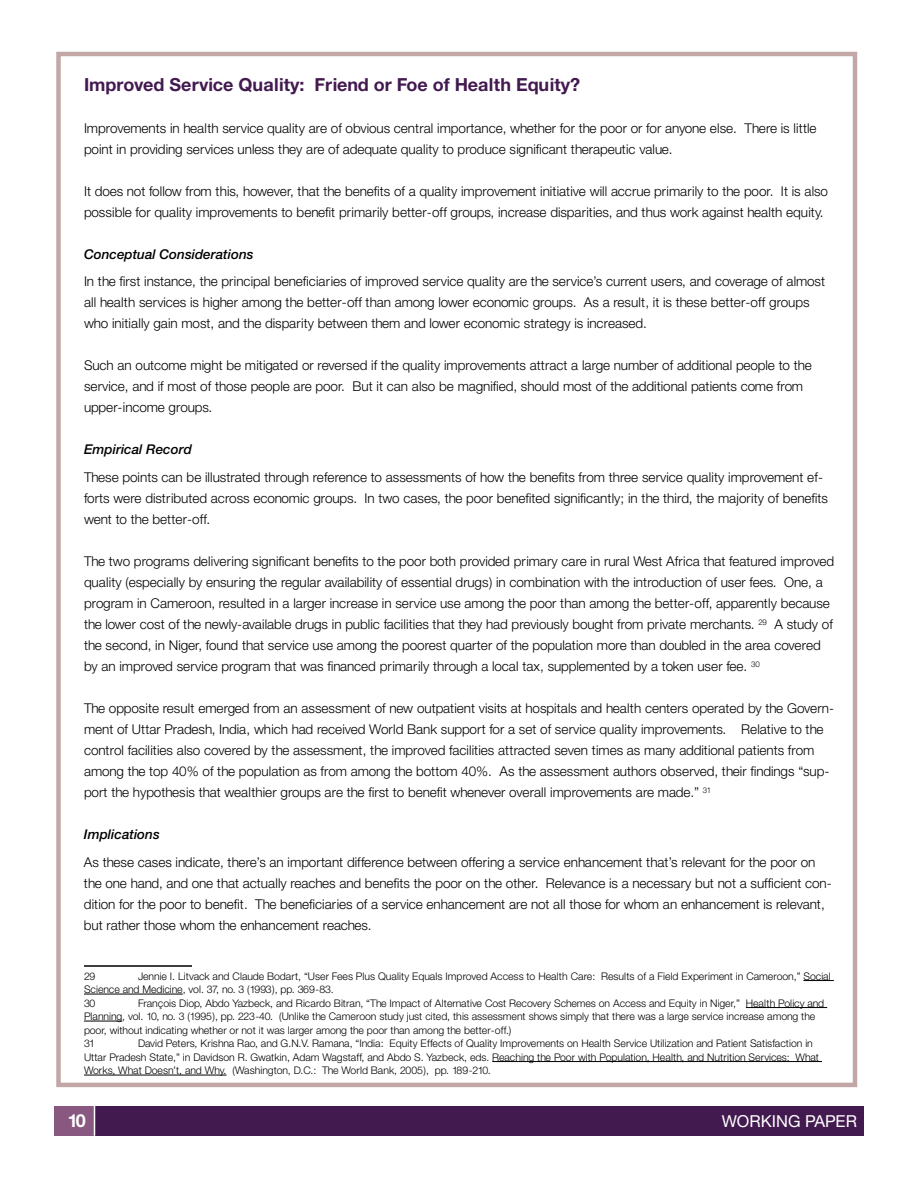
<style>
.page{position:relative;width:918px;height:1188px;background:#fff}
.page>*{position:absolute;margin:0;border:0;box-sizing:border-box;transform-origin:0 0}
.t1{font:700 18px "Helvetica Neue";color:#431a50}
.t2{font:700 18px "Helvetica Neue";color:#fff}
.t3{font:16.5px "Helvetica Neue";color:#fff}
.t4{font:300 13.5px/21px "Helvetica Neue";color:#000}
.t5{font:italic 500 13.5px "Helvetica Neue";color:#000}
.t6{font:300 10.5px/13.5px "Helvetica Neue";color:#000}
</style>
<div class="page">
<div style="left:95px;top:1106px;width:769px;height:30px;background:#431a50"></div>
<div style="left:54px;top:1106px;width:40px;height:30px;background:#885881"></div>
<div style="left:56px;top:52px;width:801px;height:1035px;border:4px solid #a88080"></div>
<hr style="left:84px;top:965px;width:108px;height:2px;background:#000">
<hr style="left:803px;top:980px;width:31px;height:1px;background:#000">
<hr style="left:84px;top:994px;width:99px;height:1px;background:#000">
<hr style="left:746px;top:1007px;width:81px;height:1px;background:#000">
<hr style="left:84px;top:1021px;width:38px;height:1px;background:#000">
<hr style="left:492px;top:1061px;width:330px;height:1px;background:#000">
<hr style="left:84px;top:1075px;width:143px;height:1px;background:#000">
<h1 class="t1" style="left:84px;top:73px;width:498px">Improved Service Quality: Friend or Foe of Health Equity?</h1>
<p class="t4" style="left:84px;top:117px;width:734px">Improvements in health service quality are of obvious central importance, whether for the poor or for anyone else. There is little point in providing services unless they are of adequate quality to produce significant therapeutic value.</p>
<p class="t4" style="left:84px;top:180px;width:746px">It does not follow from this, however, that the benefits of a quality improvement initiative will accrue primarily to the poor. It is also possible for quality improvements to benefit primarily better-off groups, increase disparities, and thus work against health equity.</p>
<p class="t5" style="left:84px;top:246px;width:171px">Conceptual Considerations</p>
<p class="t4" style="left:84px;top:271px;width:743px">In the first instance, the principal beneficiaries of improved service quality are the service’s current users, and coverage of almost all health services is higher among the better-off than among lower economic groups. As a result, it is these better-off groups who initially gain most, and the disparity between them and lower economic strategy is increased.</p>
<p class="t4" style="left:84px;top:355px;width:729px">Such an outcome might be mitigated or reversed if the quality improvements attract a large number of additional people to the service, and if most of those people are poor. But it can also be magnified, should most of the additional patients come from upper-income groups.</p>
<p class="t5" style="left:84px;top:442px;width:110px">Empirical Record</p>
<p class="t4" style="left:84px;top:467px;width:745px">These points can be illustrated through reference to assessments of how the benefits from three service quality improvement ef&shy;forts were distributed across economic groups. In two cases, the poor benefited significantly; in the third, the majority of benefits went to the better-off.</p>
<p class="t4" style="left:84px;top:551px;width:752px">The two programs delivering significant benefits to the poor both provided primary care in rural West Africa that featured improved quality (especially by ensuring the regular availability of essential drugs) in combination with the introduction of user fees. One, a program in Cameroon, resulted in a larger increase in service use among the poor than among the better-off, apparently because the lower cost of the newly-available drugs in public facilities that they had previously bought from private merchants. <sup>29</sup> A study of the second, in N iger, found that service use among the poorest quarter of the population more than doubled in the area covered by an improved service program that was financed primarily through a local tax, supplemented by a token user fee. <sup>30</sup></p>
<p class="t4" style="left:84px;top:697px;width:752px">The opposite result emerged from an assessment of new outpatient visits at hospitals and health centers operated by the Govern&shy;ment of Uttar Pradesh, India, which had received World Bank support for a set of service quality improvements. Relative to the control facilities also covered by the assessment, the improved facilities attracted seven times as many additional patients from among the top 40% of the population as from among the bottom 40%. As the assessment authors observed, their findings “sup&shy;port the hypothesis that wealthier groups are the first to benefit whenever overall improvements are made.” <sup>31</sup></p>
<p class="t5" style="left:84px;top:826px;width:77px">Implications</p>
<p class="t4" style="left:84px;top:851px;width:749px">As these cases indicate, there’s an important difference between offering a service enhancement that’s relevant for the poor on the one hand, and one that actually reaches and benefits the poor on the other. Relevance is a necessary but not a sufficient con&shy;dition for the poor to benefit. The beneficiaries of a service enhancement are not all those for whom an enhancement is relevant, but rather those whom the enhancement reaches.</p>
<p class="t6" style="left:84px;top:969px;width:748px;text-indent:54px">Jennie I. Litvack and Claude Bodart, “User Fees Plus Quality Equals Improved Access to Health Care: Results of a Field Experiment in Cameroon,” Social<br>Science and Medicine, vol. 37, no. 3 (1993), pp. 369-83.<br>30</p>
<p class="t6" style="left:84px;top:969px;width:13px">29</p>
<p class="t6" style="left:84px;top:996px;width:742px;text-indent:54px">François Diop, Abdo Yazbeck, and Ricardo Bitran, “The Impact of Alternative Cost Recovery Schemes on Access and Equity in N iger,” Health Policy and Planning, vol. 10, no. 3 (1995), pp. 223-40. (Unlike the Cameroon study just cited, this assessment shows simply that there was a large service increase among the poor, without indicating whether or not it was larger among the poor than among the better-off.)<br>31</p>
<p class="t6" style="left:84px;top:1036px;width:737px;text-indent:54px">David Peters, Krishna Rao, and G.N.V. Ramana, “India: Equity Effects of Quality Improvements on Health Service Utilization and Patient Satisfaction in<br>Uttar Pradesh State,” in Davidson R. Gwatkin, Adam Wagstaff, and Abdo S. Yazbeck, eds. Reaching the Poor with Population, Health, and Nutrition Services: What<br>Works, What Doesn’t, and Why. (Washington, D.C.: The World Bank, 2005), pp. 189-210.</p>
<h1 class="t2" style="left:68px;top:1109px;width:20px">10</h1>
<p class="t3" style="left:722px;top:1112px;width:137px">WORKING PAPER</p>
</div>
